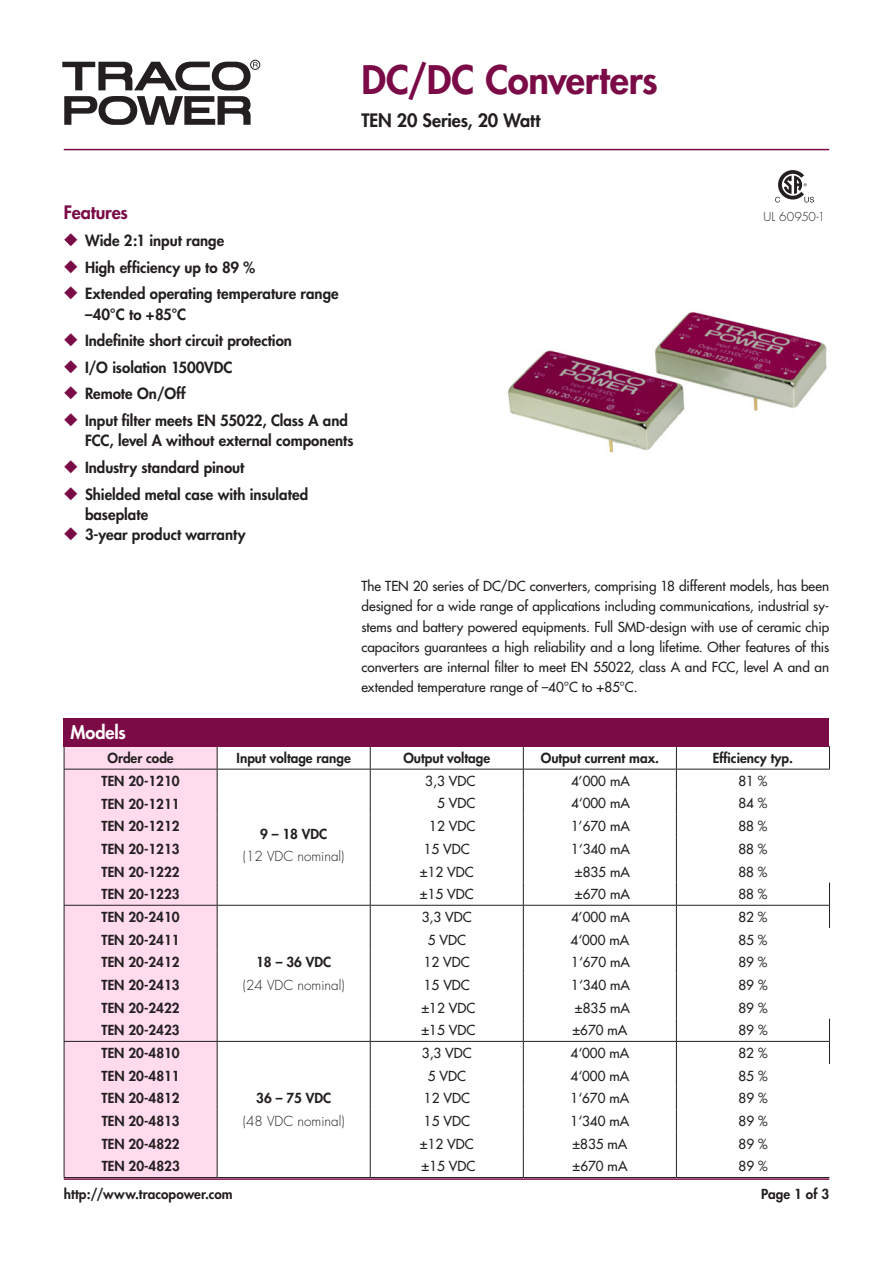
<style>
.page{position:relative;width:893px;height:1263px;background:#fff}
.page>*{position:absolute;margin:0;border:0;box-sizing:border-box;transform-origin:0 0}
.t1{font:800 38.25px "Futura";letter-spacing:-.005em;color:#7b0b46}
.t2{font:800 18px "Futura";letter-spacing:-.01em;color:#231f20}
.t3{font:800 18px "Futura";letter-spacing:-.01em;color:#7b0b46}
.t4{font:800 18px "Futura";letter-spacing:-.005em;color:#fff}
.t5{font:800 15px/20.2px "Futura";color:#231f20}
.t6{font:13.5px/20.2px "Futura";color:#231f20;text-align:justify}
.t7{font:800 13.5px "Futura";color:#231f20}
.t8{font:300 13.5px "Futura";color:#231f20}
.t9{font:300 12px "Futura";letter-spacing:.01em;color:#231f20}
.s1{color:#7b0b46}
</style>
<div class="page">
<div style="left:250px;top:60px;width:10px;height:10px;border:1px solid #231f20;border-radius:50%"></div>
<svg style="left:64px;top:96px;width:187px;height:29px"></svg>
<svg style="left:62px;top:62px;width:196px;height:28px"></svg>
<hr style="left:64px;top:1178px;width:765px;height:2px;background:#7b0b46">
<hr style="left:64px;top:149px;width:765px;height:1px;background:#7b0b46">
<div style="left:65px;top:747px;width:152px;height:430px;background:#ffdbed"></div>
<hr style="left:64px;top:746px;width:153px;height:1px;background:#231f20">
<hr style="left:217px;top:746px;width:153px;height:1px;background:#231f20">
<hr style="left:370px;top:746px;width:153px;height:1px;background:#231f20">
<hr style="left:523px;top:746px;width:153px;height:1px;background:#231f20">
<hr style="left:676px;top:746px;width:154px;height:1px;background:#231f20">
<svg style="left:829px;top:747px;width:1px;height:22px"></svg>
<hr style="left:64px;top:1177px;width:153px;height:1px;background:#231f20">
<hr style="left:217px;top:1177px;width:153px;height:1px;background:#231f20">
<hr style="left:370px;top:1177px;width:153px;height:1px;background:#231f20">
<hr style="left:523px;top:1177px;width:153px;height:1px;background:#231f20">
<hr style="left:676px;top:1177px;width:153px;height:1px;background:#231f20">
<hr style="left:64px;top:769px;width:153px;height:1px;background:#231f20">
<hr style="left:217px;top:769px;width:153px;height:1px;background:#231f20">
<hr style="left:370px;top:769px;width:153px;height:1px;background:#231f20">
<hr style="left:523px;top:769px;width:153px;height:1px;background:#231f20">
<hr style="left:676px;top:769px;width:154px;height:1px;background:#231f20">
<hr style="left:64px;top:905px;width:153px;height:1px;background:#231f20">
<hr style="left:217px;top:905px;width:153px;height:1px;background:#231f20">
<hr style="left:370px;top:905px;width:153px;height:1px;background:#231f20">
<hr style="left:523px;top:905px;width:153px;height:1px;background:#231f20">
<hr style="left:676px;top:905px;width:154px;height:1px;background:#231f20">
<svg style="left:829px;top:882px;width:1px;height:46px"></svg>
<hr style="left:64px;top:1041px;width:153px;height:1px;background:#231f20">
<svg style="left:64px;top:747px;width:1px;height:430px"></svg>
<hr style="left:217px;top:1041px;width:153px;height:1px;background:#231f20">
<svg style="left:217px;top:747px;width:1px;height:430px"></svg>
<hr style="left:370px;top:1041px;width:153px;height:1px;background:#231f20">
<svg style="left:370px;top:747px;width:1px;height:430px"></svg>
<hr style="left:523px;top:1041px;width:153px;height:1px;background:#231f20">
<svg style="left:523px;top:747px;width:1px;height:430px"></svg>
<hr style="left:676px;top:1041px;width:154px;height:1px;background:#231f20">
<svg style="left:676px;top:747px;width:1px;height:430px"></svg>
<svg style="left:829px;top:1019px;width:1px;height:45px"></svg>
<div style="left:64px;top:718px;width:765px;height:28px;background:#7b0b46"></div>
<svg style="left:775px;top:170px;width:39px;height:33px"></svg>
<img style="left:508px;top:312px;width:319px;height:141px">
<h1 class="t1" style="left:361px;top:56px;width:298px">DC/DC Converters</h1>
<h2 class="t2" style="left:361px;top:109px;width:180px">TEN 20 Series, 20 Watt</h2>
<h2 class="t3" style="left:64px;top:201px;width:66px">Features</h2>
<p class="t5" style="left:64px;top:230px;width:162px"><span class="s1">◆</span> Wide 2:1 input range</p>
<p class="t5" style="left:64px;top:257px;width:193px"><span class="s1">◆</span> High efficiency up to 89 %</p>
<p class="t5" style="left:85px;top:284px;width:255px;text-indent:-21px"><span class="s1">◆</span> Extended operating temperature range –40°C to +85°C</p>
<p class="t5" style="left:64px;top:331px;width:230px"><span class="s1">◆</span> Indefinite short circuit protection</p>
<p class="t5" style="left:64px;top:357px;width:170px"><span class="s1">◆</span> I/O isolation 1500VDC</p>
<p class="t5" style="left:64px;top:384px;width:124px"><span class="s1">◆</span> Remote On/Off</p>
<p class="t5" style="left:85px;top:410px;width:270px;text-indent:-21px"><span class="s1">◆</span> Input filter meets EN 55022, Class A and<br>FCC, level A without external components</p>
<p class="t5" style="left:64px;top:457px;width:182px"><span class="s1">◆</span> Industry standard pinout</p>
<p class="t5" style="left:85px;top:484px;width:225px;text-indent:-21px"><span class="s1">◆</span> Shielded metal case with insulated baseplate</p>
<p class="t5" style="left:64px;top:524px;width:183px"><span class="s1">◆</span> 3-year product warranty</p>
<p class="t9" style="left:763px;top:209px;width:63px">UL 60950-1</p>
<h2 class="t4" style="left:71px;top:721px;width:57px">Models</h2>
<p class="t6" style="left:361px;top:576px;width:469px">The TEN 20 series of DC/DC converters, comprising 18 different models, has been designed for a wide range of applications including communications, industrial sy&shy;stems and battery powered equipments. Full SMD-design with use of ceramic chip capacitors guarantees a high reliability and a long lifetime. Other features of this converters are internal filter to meet EN 55022, class A and FCC, level A and an extended temperature range of –40°C to +85°C.</p>
<p class="t7" style="left:108px;top:750px;width:68px">Order code</p>
<p class="t7" style="left:237px;top:750px;width:116px">Input voltage range</p>
<p class="t7" style="left:403px;top:750px;width:88px">Output voltage</p>
<p class="t7" style="left:541px;top:750px;width:120px">Output current max.</p>
<p class="t7" style="left:713px;top:750px;width:82px">Efficiency typ.</p>
<p class="t7" style="left:102px;top:772px;width:80px">TEN 20-1210</p>
<p class="t6" style="left:425px;top:771px;width:51px">3,3 VDC</p>
<p class="t6" style="left:571px;top:771px;width:60px">4’000 mA</p>
<p class="t6" style="left:738px;top:771px;width:31px">81 %</p>
<p class="t7" style="left:102px;top:795px;width:80px">TEN 20-1211</p>
<p class="t6" style="left:437px;top:793px;width:40px">5 VDC</p>
<p class="t6" style="left:571px;top:793px;width:60px">4‘000 mA</p>
<p class="t6" style="left:738px;top:793px;width:31px">84 %</p>
<p class="t7" style="left:102px;top:818px;width:80px">TEN 20-1212</p>
<p class="t7" style="left:260px;top:825px;width:69px">9 – 18 VDC</p>
<p class="t6" style="left:429px;top:816px;width:48px">12 VDC</p>
<p class="t6" style="left:571px;top:816px;width:60px">1’670 mA</p>
<p class="t6" style="left:738px;top:816px;width:31px">88 %</p>
<p class="t7" style="left:102px;top:840px;width:80px">TEN 20-1213</p>
<p class="t8" style="left:243px;top:848px;width:103px">(12 VDC nominal)</p>
<p class="t6" style="left:424px;top:839px;width:48px">15 VDC</p>
<p class="t6" style="left:571px;top:839px;width:60px">1‘340 mA</p>
<p class="t6" style="left:738px;top:839px;width:31px">88 %</p>
<p class="t7" style="left:102px;top:863px;width:80px">TEN 20-1222</p>
<p class="t6" style="left:420px;top:861px;width:55px">±12 VDC</p>
<p class="t6" style="left:575px;top:861px;width:56px">±835 mA</p>
<p class="t6" style="left:738px;top:861px;width:31px">88 %</p>
<p class="t7" style="left:102px;top:886px;width:80px">TEN 20-1223</p>
<p class="t6" style="left:420px;top:884px;width:55px">±15 VDC</p>
<p class="t6" style="left:575px;top:884px;width:56px">±670 mA</p>
<p class="t6" style="left:738px;top:884px;width:31px">88 %</p>
<p class="t7" style="left:102px;top:908px;width:80px">TEN 20-2410</p>
<p class="t6" style="left:422px;top:907px;width:51px">3,3 VDC</p>
<p class="t6" style="left:571px;top:907px;width:60px">4’000 mA</p>
<p class="t6" style="left:738px;top:907px;width:31px">82 %</p>
<p class="t7" style="left:102px;top:931px;width:80px">TEN 20-2411</p>
<p class="t6" style="left:428px;top:929px;width:40px">5 VDC</p>
<p class="t6" style="left:571px;top:929px;width:60px">4‘000 mA</p>
<p class="t6" style="left:738px;top:929px;width:31px">85 %</p>
<p class="t7" style="left:102px;top:954px;width:80px">TEN 20-2412</p>
<p class="t7" style="left:256px;top:954px;width:77px">18 – 36 VDC</p>
<p class="t6" style="left:424px;top:952px;width:48px">12 VDC</p>
<p class="t6" style="left:571px;top:952px;width:60px">1‘670 mA</p>
<p class="t6" style="left:738px;top:952px;width:31px">89 %</p>
<p class="t7" style="left:102px;top:976px;width:80px">TEN 20-2413</p>
<p class="t8" style="left:243px;top:976px;width:103px">(24 VDC nominal)</p>
<p class="t6" style="left:424px;top:975px;width:48px">15 VDC</p>
<p class="t6" style="left:571px;top:975px;width:60px">1‘340 mA</p>
<p class="t6" style="left:738px;top:975px;width:31px">89 %</p>
<p class="t7" style="left:102px;top:999px;width:80px">TEN 20-2422</p>
<p class="t6" style="left:421px;top:997px;width:55px">±12 VDC</p>
<p class="t6" style="left:575px;top:997px;width:56px">±835 mA</p>
<p class="t6" style="left:738px;top:997px;width:31px">89 %</p>
<p class="t7" style="left:102px;top:1022px;width:80px">TEN 20-2423</p>
<p class="t6" style="left:421px;top:1020px;width:55px">±15 VDC</p>
<p class="t6" style="left:572px;top:1020px;width:56px">±670 mA</p>
<p class="t6" style="left:738px;top:1020px;width:31px">89 %</p>
<p class="t7" style="left:102px;top:1044px;width:80px">TEN 20-4810</p>
<p class="t6" style="left:422px;top:1043px;width:51px">3,3 VDC</p>
<p class="t6" style="left:571px;top:1043px;width:60px">4‘000 mA</p>
<p class="t6" style="left:738px;top:1043px;width:31px">82 %</p>
<p class="t7" style="left:102px;top:1067px;width:80px">TEN 20-4811</p>
<p class="t6" style="left:428px;top:1065px;width:40px">5 VDC</p>
<p class="t6" style="left:571px;top:1065px;width:60px">4‘000 mA</p>
<p class="t6" style="left:738px;top:1065px;width:31px">85 %</p>
<p class="t7" style="left:102px;top:1090px;width:80px">TEN 20-4812</p>
<p class="t7" style="left:256px;top:1090px;width:77px">36 – 75 VDC</p>
<p class="t6" style="left:424px;top:1088px;width:48px">12 VDC</p>
<p class="t6" style="left:571px;top:1088px;width:60px">1‘670 mA</p>
<p class="t6" style="left:738px;top:1088px;width:31px">89 %</p>
<p class="t7" style="left:102px;top:1112px;width:80px">TEN 20-4813</p>
<p class="t8" style="left:243px;top:1112px;width:103px">(48 VDC nominal)</p>
<p class="t6" style="left:424px;top:1111px;width:48px">15 VDC</p>
<p class="t6" style="left:571px;top:1111px;width:60px">1‘340 mA</p>
<p class="t6" style="left:738px;top:1111px;width:31px">89 %</p>
<p class="t7" style="left:102px;top:1135px;width:80px">TEN 20-4822</p>
<p class="t6" style="left:420px;top:1134px;width:55px">±12 VDC</p>
<p class="t6" style="left:572px;top:1134px;width:56px">±835 mA</p>
<p class="t6" style="left:738px;top:1134px;width:31px">89 %</p>
<p class="t7" style="left:102px;top:1158px;width:80px">TEN 20-4823</p>
<p class="t6" style="left:421px;top:1156px;width:55px">±15 VDC</p>
<p class="t6" style="left:572px;top:1156px;width:56px">±670 mA</p>
<p class="t6" style="left:739px;top:1156px;width:31px">89 %</p>
<p class="t7" style="left:64px;top:1185px;width:170px">http://www.tracopower.com</p>
<p class="t7" style="left:761px;top:1185px;width:69px">Page 1 of 3</p>
</div>
